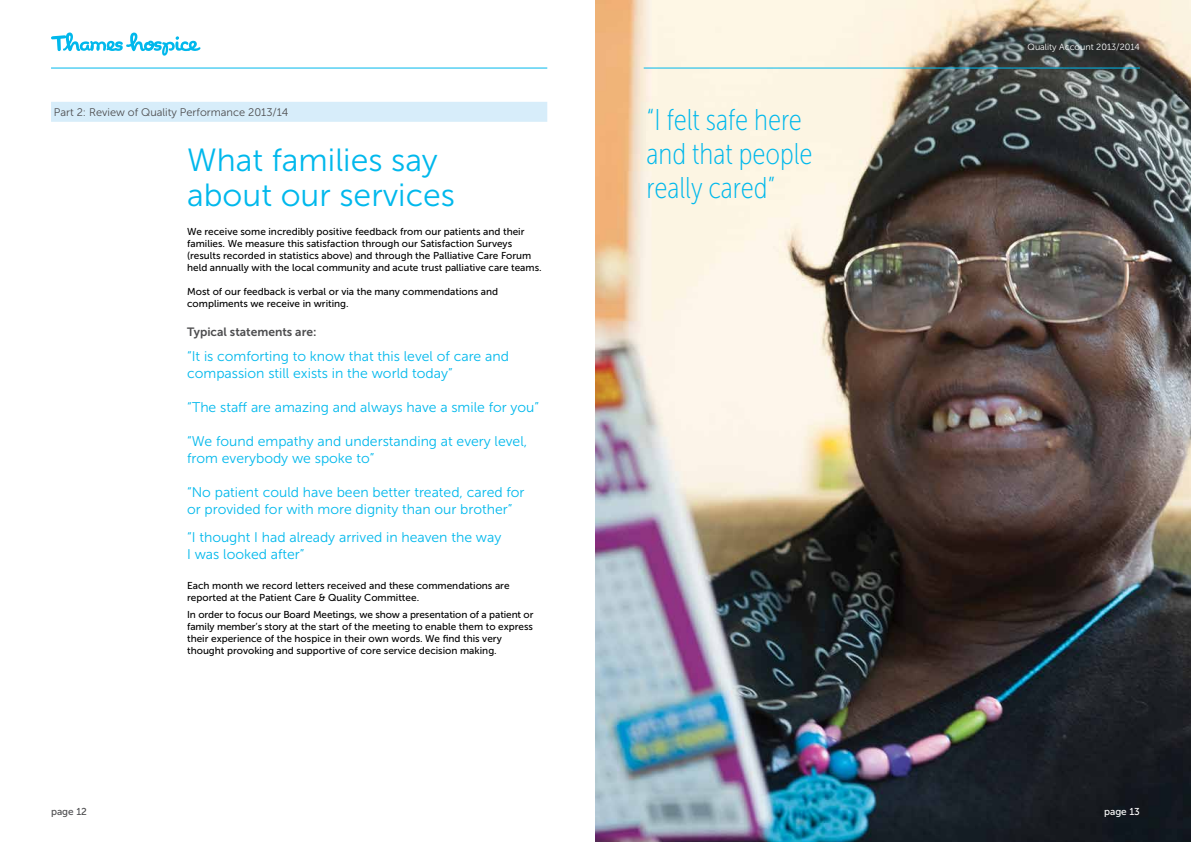
<style>
.page{position:relative;width:1191px;height:842px;background:#fff}
.page>*{position:absolute;margin:0;border:0;box-sizing:border-box;transform-origin:0 0}
.t1{font:32px/35px "Museo Sans 300";color:#00b8ec}
.t2{font:30px/34px "Museo Sans Cond 100";color:#00b8ec}
.t3{font:14px/17px "Museo Sans 300";color:#00b8ec}
.t4{font:12px "Museo Sans 700";color:#4d4d4f}
.t5{font:11px "Museo Sans 300";color:#4d4d4f}
.t6{font:10px/12px "Museo Sans 500";color:#000}
.t7{font:10px "Museo Sans 500";color:#4d4d4f}
.t8{font:10px "Museo Sans 500";color:#fff}
.t9{font:9px "Museo Sans 300";color:#fff}
</style>
<div class="page">
<img style="left:595px;top:0;width:596px;height:842px">
<svg style="left:51px;top:32px;width:149px;height:24px"></svg>
<hr style="left:51px;top:68px;width:496px;height:1px;background:#00b8ec">
<hr style="left:643px;top:68px;width:497px;height:1px;background:#00b8ec">
<div style="left:51px;top:102px;width:496px;height:20px;background:#d7edfa"></div>
<p class="t5" style="left:54px;top:106px;width:236px">Part 2: Review of Quality Performance 2013/14</p>
<p class="t7" style="left:51px;top:806px;width:37px">page 12</p>
<h1 class="t1" style="left:187px;top:143px;width:269px">What families say about our services</h1>
<p class="t6" style="left:187px;top:226px;width:356px">We receive some incredibly positive feedback from our patients and their families. We measure this satisfaction through our Satisfaction Surveys (results recorded in statistics above) and through the Palliative Care Forum held annually with the local community and acute trust palliative care teams.</p>
<p class="t6" style="left:187px;top:286px;width:312px">Most of our feedback is verbal or via the many commendations and compliments we receive in writing.</p>
<p class="t4" style="left:187px;top:325px;width:131px">Typical statements are:</p>
<h3 class="t3" style="left:187px;top:348px;width:323px">“It is comforting to know that this level of care and compassion still exists in the world today”</h3>
<h3 class="t3" style="left:187px;top:399px;width:353px">“The staff are amazing and always have a smile for you”</h3>
<h3 class="t3" style="left:187px;top:433px;width:341px">“We found empathy and understanding at every level, from everybody we spoke to”</h3>
<h3 class="t3" style="left:187px;top:484px;width:339px">“No patient could have been better treated, cared for or provided for with more dignity than our brother”</h3>
<h3 class="t3" style="left:187px;top:529px;width:316px">“I thought I had already arrived in heaven the way<br>I was looked after”</h3>
<p class="t6" style="left:187px;top:579px;width:324px">Each month we record letters received and these commendations are reported at the Patient Care &amp; Quality Committee.</p>
<p class="t6" style="left:187px;top:609px;width:348px">In order to focus our Board Meetings, we show a presentation of a patient or family member’s story at the start of the meeting to enable them to express their experience of the hospice in their own words. We find this very thought provoking and supportive of core service decision making.</p>
<h2 class="t2" style="left:646px;top:103px;width:167px">“I felt safe here and that people really cared”</h2>
<p class="t9" style="left:1027px;top:42px;width:114px">Quality Account 2013/2014</p>
<p class="t8" style="left:1104px;top:806px;width:37px">page 13</p>
</div>
